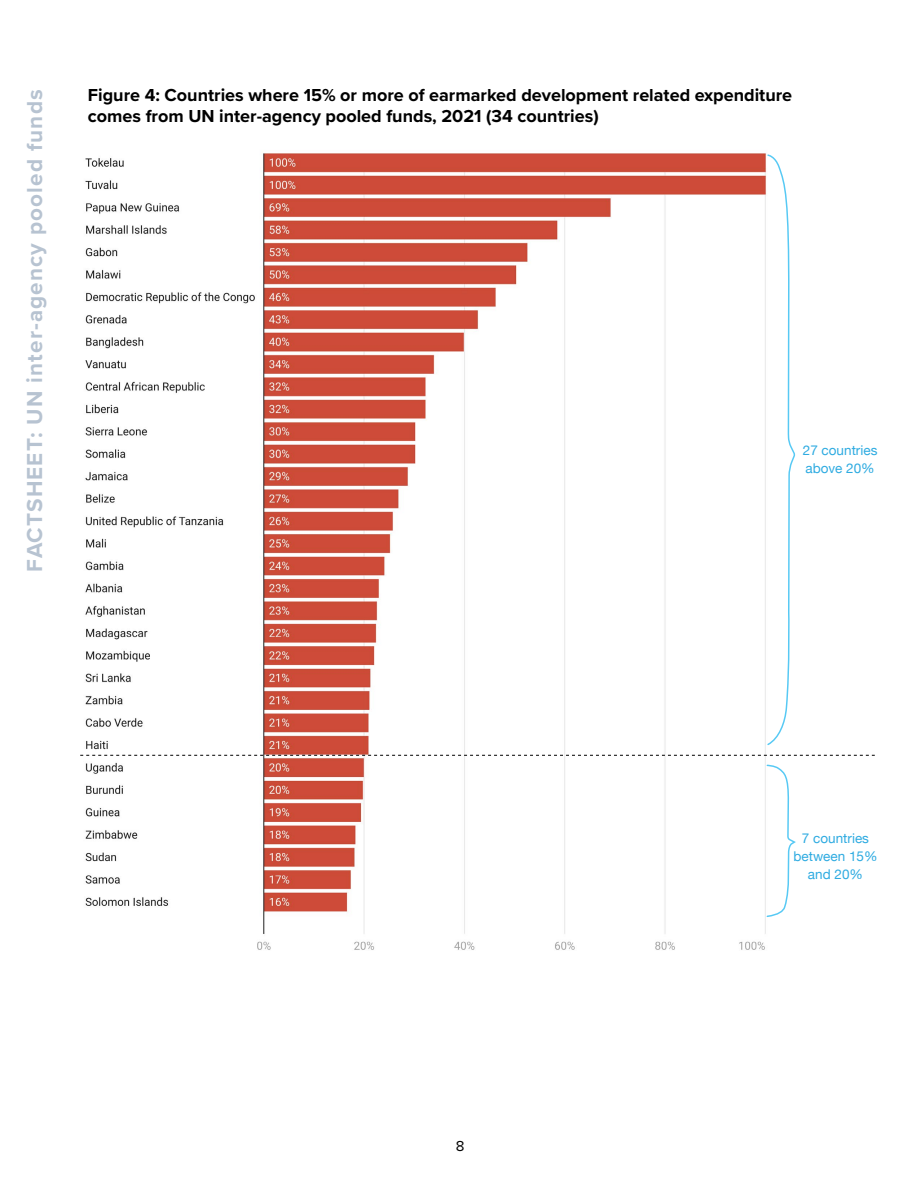
<style>
.page{position:relative;width:918px;height:1188px;background:#fff}
.page>*{position:absolute;margin:0;border:0;box-sizing:border-box;transform-origin:0 0}
.t1{font:700 22.5px "Proxima Nova";letter-spacing:.05em;color:#b7c3d1}
.t2{font:700 18px/21px "Proxima Nova";color:#000}
.t3{font:15px "Proxima Nova";color:#000}
.t4{font:13.5px/18px "Helvetica Neue";color:#2eabe1;text-align:center}
</style>
<div class="page">
<img style="left:85px;top:153px;width:681px;height:797px">
<svg style="left:766px;top:154px;width:30px;height:591px"></svg>
<svg style="left:80px;top:754px;width:795px;height:165px"></svg>
<p class="t1" style="left:18px;top:572px;width:484px;rotate:-90deg">FACTSHEET: UN inter-agency pooled funds</p>
<p class="t2" style="left:88px;top:84px;width:706px">Figure 4: Countries where 15% or more of earmarked development related expenditure comes from UN inter-agency pooled funds, 2021 (34 countries)</p>
<p class="t4" style="left:803px;top:442px;width:76px;text-align:left">27 countries above 20%</p>
<p class="t3" style="left:456px;top:1135px;width:10px">8</p>
<p class="t4" style="left:794px;top:830px;width:86px">7 countries between 15% and 20%</p>
</div>
